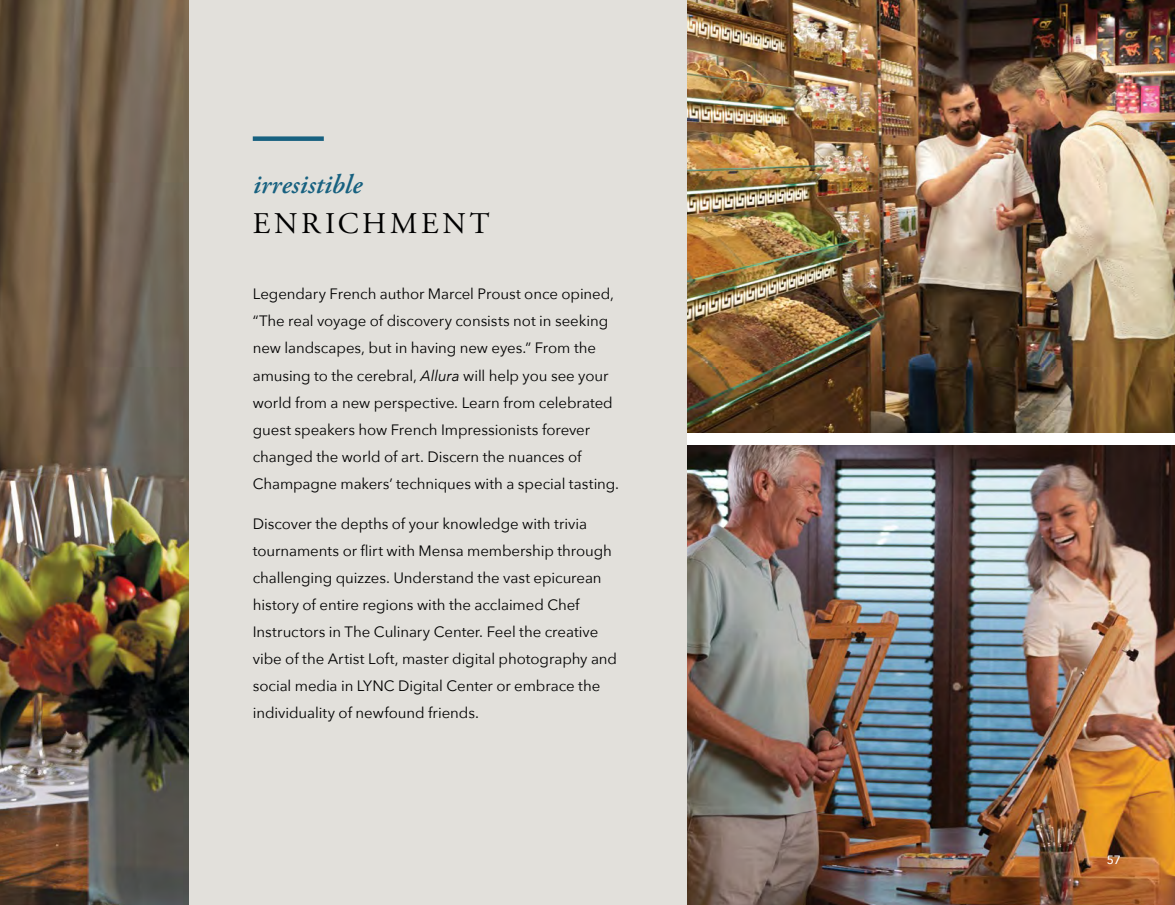
<style>
.page{position:relative;width:1175px;height:905px;background:#fff}
.page>*{position:absolute;margin:0;border:0;box-sizing:border-box;transform-origin:0 0}
.t1{font:30px "Adobe Garamond Pro";letter-spacing:.12em;color:#000}
.t2{font:italic 600 27px "Adobe Garamond Pro";letter-spacing:.005em;color:#176180}
.t3{font:15px/27px "Avenir Next";letter-spacing:-.005em;color:#000}
.t4{font:500 12px "Avenir Next";color:#fff}
.s1{font-style:italic}
</style>
<div class="page">
<img style="left:687px;top:446px;width:487px;height:458px">
<img style="left:0;top:0;width:190px;height:904px">
<img style="left:687px;top:0;width:487px;height:432px">
<div style="left:190px;top:0;width:497px;height:904px;background:#e2e0db"></div>
<div style="left:253px;top:136px;width:71px;height:5px;background:#176180"></div>
<h2 class="t2" style="left:253px;top:169px;width:111px">irresistible</h2>
<h1 class="t1" style="left:253px;top:206px;width:238px">ENRICHMENT</h1>
<p class="t3" style="left:253px;top:280px;width:368px">Legendary French author Marcel Proust once opined, “The real voyage of discovery consists not in seeking new landscapes, but in having new eyes.” From the amusing to the cerebral, <span class="s1">Allura</span> will help you see your world from a new perspective. Learn from celebrated guest speakers how French Impressionists forever changed the world of art. Discern the nuances of Champagne makers’ techniques with a special tasting.</p>
<p class="t3" style="left:253px;top:509px;width:366px">Discover the depths of your knowledge with trivia tournaments or flirt with Mensa membership through challenging quizzes. Understand the vast epicurean history of entire regions with the acclaimed Chef Instructors in The Culinary Center. Feel the creative vibe of the Artist Loft, master digital photography and social media in LYNC Digital Center or embrace the individuality of newfound friends.</p>
<p class="t4" style="left:1106px;top:850px;width:16px">57</p>
</div>
